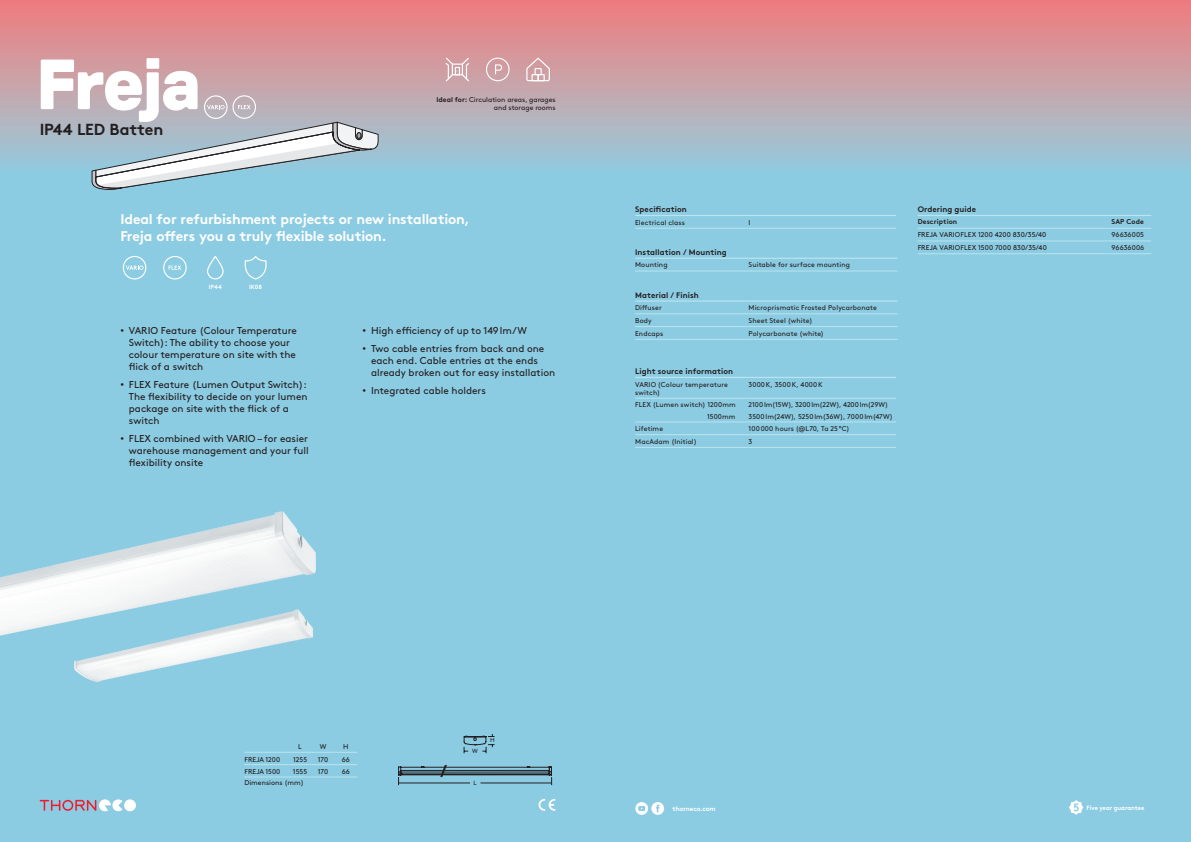
<style>
.page{position:relative;width:1191px;height:842px;background:#8ccce3}
.page>*{position:absolute;margin:0;border:0;box-sizing:border-box;transform-origin:0 0}
.t1{font:900 expanded 70.9px "GT Pressura";letter-spacing:-.035em;color:#fff}
.t2{font:700 16px "Brown";letter-spacing:-.01em;color:#231f20}
.t3{font:700 14px/16.8px "Brown";letter-spacing:-.01em;color:#fff}
.t4{font:10px/12px "Brown";color:#231f20}
.t5{font:700 8px "Brown";letter-spacing:.005em;color:#231f20}
.t6{font:7px/11.3px "Brown";letter-spacing:.01em;color:#231f20;text-align:right}
.t7{font:700 7px "Brown";letter-spacing:.015em;color:#231f20}
.t8{font:700 6.5px "Brown";letter-spacing:-.01em;color:#fff}
.t9{font:700 6.2px "Brown";letter-spacing:-.015em;color:#fff}
.t10{font:700 6px "Brown";color:#fff}
.t11{font:6px "Brown";color:#231f20}
.s1{font-weight:700}
</style>
<div class="page">
<div style="left:0;top:0;width:1191px;height:173px;background:linear-gradient(to bottom,#f27c7b,#96cdde)"></div>
<svg style="left:1069px;top:800px;width:14px;height:15px"></svg>
<hr style="left:244px;top:764px;width:45px;height:1px;background:#bae4ef">
<svg style="left:289px;top:764px;width:68px;height:1px"></svg>
<hr style="left:244px;top:777px;width:45px;height:1px;background:#bae4ef">
<svg style="left:289px;top:777px;width:68px;height:1px"></svg>
<hr style="left:244px;top:752px;width:45px;height:1px;background:#bae4ef">
<svg style="left:289px;top:752px;width:68px;height:1px"></svg>
<svg style="left:163px;top:256px;width:24px;height:23px"></svg>
<hr style="left:917px;top:228px;width:194px;height:1px;background:#bae4ef">
<hr style="left:1111px;top:228px;width:40px;height:1px;background:#bae4ef">
<hr style="left:917px;top:241px;width:194px;height:1px;background:#bae4ef">
<hr style="left:1111px;top:241px;width:40px;height:1px;background:#bae4ef">
<hr style="left:917px;top:253px;width:194px;height:1px;background:#bae4ef">
<hr style="left:1111px;top:253px;width:40px;height:1px;background:#bae4ef">
<hr style="left:917px;top:215px;width:194px;height:1px;background:#bae4ef">
<hr style="left:1111px;top:215px;width:40px;height:1px;background:#bae4ef">
<hr style="left:635px;top:228px;width:113px;height:1px;background:#bae4ef">
<hr style="left:748px;top:228px;width:148px;height:1px;background:#bae4ef">
<hr style="left:635px;top:215px;width:113px;height:1px;background:#bae4ef">
<hr style="left:748px;top:215px;width:148px;height:1px;background:#bae4ef">
<hr style="left:635px;top:271px;width:113px;height:1px;background:#bae4ef">
<hr style="left:748px;top:271px;width:149px;height:1px;background:#bae4ef">
<hr style="left:635px;top:258px;width:113px;height:1px;background:#bae4ef">
<hr style="left:748px;top:258px;width:149px;height:1px;background:#bae4ef">
<hr style="left:635px;top:314px;width:113px;height:1px;background:#bae4ef">
<hr style="left:748px;top:314px;width:149px;height:1px;background:#bae4ef">
<hr style="left:635px;top:326px;width:113px;height:1px;background:#bae4ef">
<hr style="left:748px;top:326px;width:149px;height:1px;background:#bae4ef">
<hr style="left:635px;top:339px;width:113px;height:1px;background:#bae4ef">
<hr style="left:748px;top:339px;width:149px;height:1px;background:#bae4ef">
<hr style="left:635px;top:300px;width:113px;height:2px;background:#bae4ef">
<hr style="left:748px;top:300px;width:149px;height:2px;background:#bae4ef">
<svg style="left:486px;top:58px;width:23px;height:23px"></svg>
<svg style="left:445px;top:58px;width:24px;height:23px"></svg>
<svg style="left:526px;top:58px;width:24px;height:23px"></svg>
<svg style="left:207px;top:256px;width:17px;height:23px"></svg>
<svg style="left:123px;top:256px;width:23px;height:23px"></svg>
<img style="left:0;top:511px;width:316px;height:125px">
<img style="left:72px;top:607px;width:244px;height:75px">
<svg style="left:92px;top:95px;width:286px;height:95px"></svg>
<svg style="left:245px;top:256px;width:21px;height:23px"></svg>
<hr style="left:635px;top:447px;width:113px;height:1px;background:#bae4ef">
<hr style="left:748px;top:447px;width:148px;height:1px;background:#bae4ef">
<hr style="left:635px;top:422px;width:113px;height:1px;background:#bae4ef">
<hr style="left:748px;top:422px;width:148px;height:1px;background:#bae4ef">
<hr style="left:635px;top:398px;width:113px;height:1px;background:#bae4ef">
<hr style="left:748px;top:398px;width:148px;height:1px;background:#bae4ef">
<hr style="left:635px;top:434px;width:113px;height:1px;background:#bae4ef">
<hr style="left:748px;top:434px;width:148px;height:1px;background:#bae4ef">
<hr style="left:635px;top:377px;width:113px;height:1px;background:#bae4ef">
<hr style="left:748px;top:377px;width:148px;height:1px;background:#bae4ef">
<svg style="left:398px;top:734px;width:154px;height:51px"></svg>
<svg style="left:635px;top:802px;width:29px;height:13px"></svg>
<div style="left:124px;top:799px;width:12px;height:12px;background:#fff;border-radius:50%"></div>
<svg style="left:40px;top:799px;width:83px;height:12px"></svg>
<svg style="left:538px;top:799px;width:17px;height:12px"></svg>
<h1 class="t1" style="left:36px;top:41px;width:167px">Freja</h1>
<h2 class="t2" style="left:40px;top:116px;width:125px">IP44 LED Batten</h2>
<p class="t6" style="left:436px;top:95px;width:121px;line-height:8px"><span class="s1">Ideal for:</span> Circulation areas, garages and storage rooms</p>
<h3 class="t3" style="left:120px;top:209px;width:351px">Ideal for refurbishment projects or new installation,<br>Freja offers you a truly flexible solution.</h3>
<p class="t10" style="left:209px;top:282px;width:14px">IP44</p>
<p class="t10" style="left:249px;top:282px;width:15px">IK08</p>
<h3 class="t4" style="left:129px;top:323px;width:169px;text-indent:-9px"><sup>•</sup> VARIO Feature (Colour Temperature<br>Switch): The ability to choose your colour temperature on site with the flick of a switch</h3>
<h3 class="t4" style="left:129px;top:378px;width:180px;text-indent:-9px"><sup>•</sup> FLEX Feature (Lumen Output Switch):<br>The flexibility to decide on your lumen package on site with the flick of a switch</h3>
<h3 class="t4" style="left:129px;top:432px;width:181px;text-align:justify;text-indent:-9px"><sup>•</sup> FLEX combined with VARIO – for easier warehouse management and your full flexibility onsite</h3>
<h3 class="t4" style="left:362px;top:323px;width:166px"><sup>•</sup> High efficiency of up to 149lm/W</h3>
<h3 class="t4" style="left:371px;top:342px;width:186px;text-indent:-9px"><sup>•</sup> Two cable entries from back and one each end. Cable entries at the ends already broken out for easy installation</h3>
<h3 class="t4" style="left:362px;top:384px;width:125px"><sup>•</sup> Integrated cable holders</h3>
<p class="t5" style="left:635px;top:203px;width:53px">Specification</p>
<p class="t6" style="left:635px;top:216px;width:51px">Electrical class</p>
<p class="t6" style="left:748px;top:216px;width:3px">I</p>
<p class="t5" style="left:635px;top:246px;width:93px">Installation / Mounting</p>
<p class="t6" style="left:635px;top:259px;width:34px">Mounting</p>
<p class="t6" style="left:748px;top:259px;width:103px">Suitable for surface mounting</p>
<p class="t5" style="left:635px;top:289px;width:65px">Material / Finish</p>
<p class="t6" style="left:635px;top:302px;width:28px">Diffuser</p>
<p class="t6" style="left:748px;top:302px;width:130px">Microprismatic Frosted Polycarbonate</p>
<p class="t6" style="left:635px;top:314px;width:18px">Body</p>
<p class="t6" style="left:748px;top:314px;width:65px">Sheet Steel (white)</p>
<p class="t6" style="left:635px;top:327px;width:30px">Endcaps</p>
<p class="t6" style="left:748px;top:327px;width:77px">Polycarbonate (white)</p>
<p class="t5" style="left:635px;top:365px;width:99px">Light source information</p>
<p class="t6" style="left:635px;top:379px;width:94px;line-height:8.5px;text-align:left">VARIO (Colour temperature switch)</p>
<p class="t6" style="left:748px;top:378px;width:76px">3000K, 3500K, 4000K</p>
<p class="t6" style="left:635px;top:399px;width:102px">FLEX (Lumen switch) 1200mm<br>1500mm</p>
<p class="t6" style="left:748px;top:399px;width:146px;text-align:left">2100lm(15W), 3200lm(22W), 4200lm(29W)<br>3500lm(24W), 5250lm(36W), 7000lm(47W)</p>
<p class="t6" style="left:635px;top:422px;width:29px">Lifetime</p>
<p class="t6" style="left:748px;top:422px;width:103px">100000 hours (@L70, Ta 25°C)</p>
<p class="t6" style="left:635px;top:435px;width:63px">MacAdam (Initial)</p>
<p class="t6" style="left:748px;top:435px;width:5px">3</p>
<p class="t5" style="left:917px;top:203px;width:60px">Ordering guide</p>
<p class="t7" style="left:917px;top:216px;width:41px">Description</p>
<p class="t7" style="left:1111px;top:216px;width:34px">SAP Code</p>
<p class="t6" style="left:917px;top:229px;width:130px">FREJA VARIOFLEX 1200 4200 830/35/40</p>
<p class="t6" style="left:1111px;top:229px;width:34px">96636005</p>
<p class="t6" style="left:917px;top:241px;width:131px">FREJA VARIOFLEX 1500 7000 830/35/40</p>
<p class="t6" style="left:1111px;top:241px;width:34px">96636006</p>
<p class="t6" style="left:298px;top:740px;width:5px">L</p>
<p class="t6" style="left:320px;top:740px;width:8px">W</p>
<p class="t6" style="left:343px;top:740px;width:7px">H</p>
<p class="t6" style="left:244px;top:753px;width:37px">FREJA 1200</p>
<p class="t6" style="left:293px;top:753px;width:16px">1255</p>
<p class="t6" style="left:318px;top:753px;width:12px">170</p>
<p class="t6" style="left:342px;top:753px;width:10px">66</p>
<p class="t6" style="left:244px;top:765px;width:37px">FREJA 1500</p>
<p class="t6" style="left:293px;top:765px;width:16px">1555</p>
<p class="t6" style="left:318px;top:765px;width:12px">170</p>
<p class="t6" style="left:342px;top:765px;width:10px">66</p>
<p class="t6" style="left:244px;top:777px;width:61px">Dimensions (mm)</p>
<p class="t11" style="left:472px;top:746px;width:7px">W</p>
<p class="t11" style="left:473px;top:778px;width:5px">L</p>
<p class="t11" style="left:490px;top:735px;width:6px">H</p>
<p class="t8" style="left:672px;top:803px;width:45px">thorneco.com</p>
<p class="t9" style="left:1086px;top:802px;width:59px">Five year guarantee</p>
</div>
